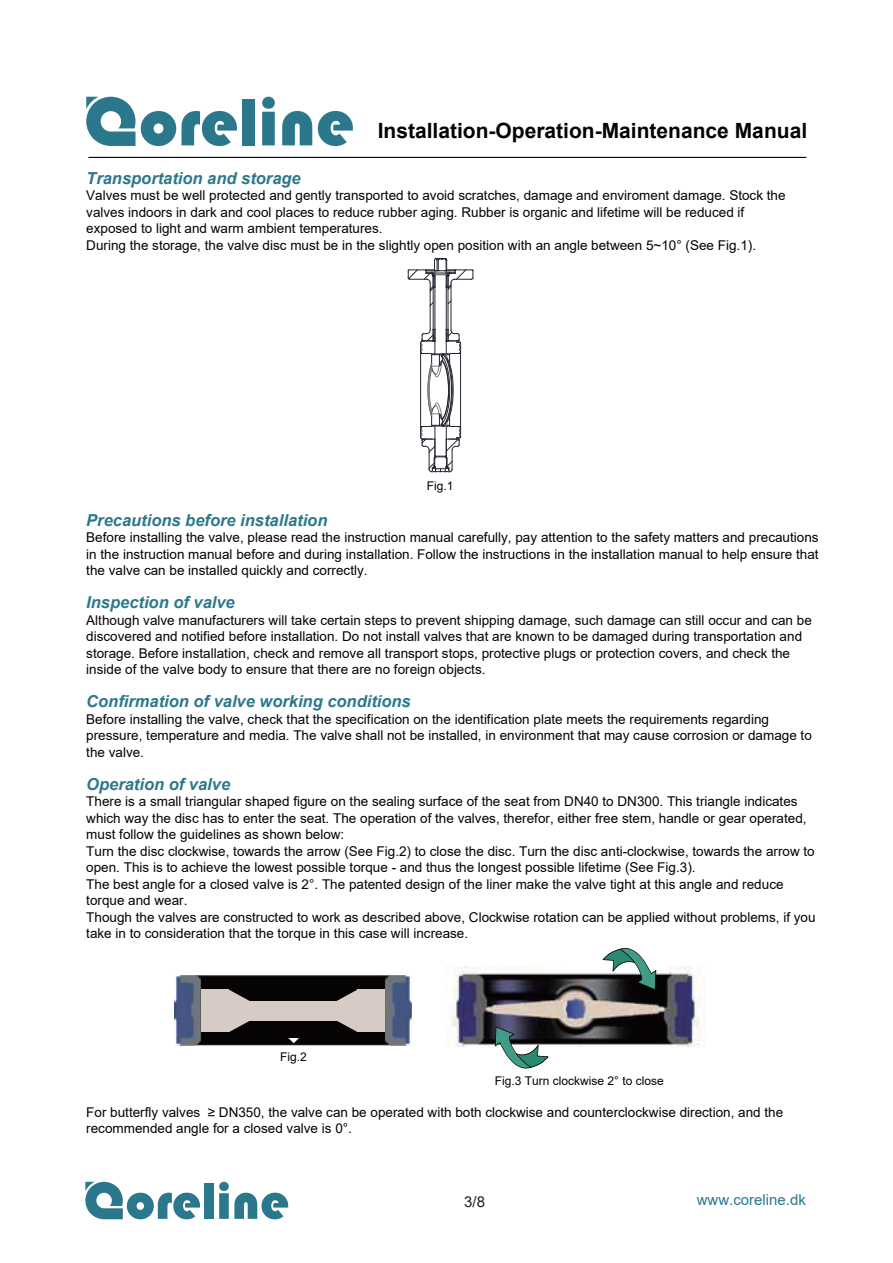
<style>
.page{position:relative;width:893px;height:1263px;background:#fff}
.page>*{position:absolute;margin:0;border:0;box-sizing:border-box;transform-origin:0 0}
.t1{font:700 21px "Arial";color:#030303}
.t2{font:italic 700 16.5px "Arial";color:#2c788c}
.t3{font:15px "Arial";color:#2b788c}
.t4{font:15px "Arial";color:#231f20}
.t5{font:13.5px/16.5px "Arial";color:#030303}
.t6{font:12px "Arial";color:#030303}
</style>
<div class="page">
<svg style="left:86px;top:97px;width:49px;height:49px"></svg>
<svg style="left:141px;top:111px;width:35px;height:35px"></svg>
<svg style="left:182px;top:111px;width:55px;height:35px"></svg>
<div style="left:242px;top:99px;width:13px;height:46px;background:#2b788c"></div>
<svg style="left:262px;top:97px;width:13px;height:48px"></svg>
<svg style="left:282px;top:111px;width:30px;height:34px"></svg>
<svg style="left:318px;top:111px;width:35px;height:35px"></svg>
<hr style="left:88px;top:157px;width:718px;height:1px;background:#030303">
<svg style="left:85px;top:1182px;width:115px;height:37px"></svg>
<div style="left:204px;top:1184px;width:10px;height:35px;background:#2b788c"></div>
<svg style="left:219px;top:1182px;width:69px;height:37px"></svg>
<img style="left:175px;top:975px;width:237px;height:70px">
<div style="left:201px;top:1001px;width:184px;height:19px;background:#d6ccc5"></div>
<div style="left:357px;top:989px;width:28px;height:43px;background:#d6ccc5"></div>
<svg style="left:332px;top:989px;width:25px;height:43px"></svg>
<div style="left:201px;top:989px;width:28px;height:43px;background:#d6ccc5"></div>
<svg style="left:229px;top:989px;width:25px;height:43px"></svg>
<svg style="left:288px;top:1038px;width:11px;height:5px"></svg>
<div style="left:285px;top:1030px;width:21px;height:8px;background:#070304"></div>
<img style="left:445px;top:966px;width:260px;height:81px">
<svg style="left:495px;top:1026px;width:54px;height:43px"></svg>
<svg style="left:603px;top:948px;width:53px;height:42px"></svg>
<hr style="left:435px;top:275px;width:1px;height:79px;background:#232730">
<hr style="left:446px;top:275px;width:1px;height:79px;background:#232730">
<hr style="left:448px;top:276px;width:1px;height:65px;background:#232730">
<hr style="left:433px;top:276px;width:1px;height:65px;background:#232730">
<hr style="left:430px;top:283px;width:1px;height:47px;background:#232730">
<hr style="left:451px;top:283px;width:1px;height:47px;background:#232730">
<svg style="left:447px;top:300px;width:5px;height:4px"></svg>
<svg style="left:430px;top:302px;width:4px;height:4px"></svg>
<svg style="left:408px;top:258px;width:66px;height:34px"></svg>
<svg style="left:420px;top:329px;width:41px;height:143px"></svg>
<h1 class="t1" style="left:378px;top:115px;width:431px">Installation-Operation-Maintenance Manual</h1>
<p class="t2" style="left:86px;top:167px;width:216px">Transportation and storage</p>
<p class="t5" style="left:86px;top:187px;width:701px">Valves must be well protected and gently transported to avoid scratches, damage and enviroment damage. Stock the valves indoors in dark and cool places to reduce rubber aging. Rubber is organic and lifetime will be reduced if exposed to light and warm ambient temperatures.<br>During the storage, the valve disc must be in the slightly open position with an angle between 5~10° (See Fig.1).</p>
<p class="t6" style="left:427px;top:477px;width:28px">Fig.1</p>
<p class="t2" style="left:86px;top:509px;width:243px">Precautions before installation</p>
<p class="t5" style="left:86px;top:529px;width:734px;text-align:justify">Before installing the valve, please read the instruction manual carefully, pay attention to the safety matters and precautions in the instruction manual before and during installation. Follow the instructions in the installation manual to help ensure that the valve can be installed quickly and correctly.</p>
<p class="t2" style="left:86px;top:592px;width:150px">Inspection of valve</p>
<p class="t5" style="left:86px;top:612px;width:727px">Although valve manufacturers will take certain steps to prevent shipping damage, such damage can still occur and can be discovered and notified before installation. Do not install valves that are known to be damaged during transportation and storage. Before installation, check and remove all transport stops, protective plugs or protection covers, and check the inside of the valve body to ensure that there are no foreign objects.</p>
<p class="t2" style="left:86px;top:691px;width:326px">Confirmation of valve working conditions</p>
<p class="t5" style="left:86px;top:711px;width:727px">Before installing the valve, check that the specification on the identification plate meets the requirements regarding pressure, temperature and media. The valve shall not be installed, in environment that may cause corrosion or damage to the valve.</p>
<p class="t2" style="left:86px;top:773px;width:145px">Operation of valve</p>
<p class="t5" style="left:86px;top:793px;width:731px">There is a small triangular shaped figure on the sealing surface of the seat from DN40 to DN300. This triangle indicates which way the disc has to enter the seat. The operation of the valves, therefor, either free stem, handle or gear operated, must follow the guidelines as shown below:<br>Turn the disc clockwise, towards the arrow (See Fig.2) to close the disc. Turn the disc anti-clockwise, towards the arrow to open. This is to achieve the lowest possible torque - and thus the longest possible lifetime (See Fig.3).<br>The best angle for a closed valve is 2°. The patented design of the liner make the valve tight at this angle and reduce torque and wear.<br>Though the valves are constructed to work as described above, Clockwise rotation can be applied without problems, if you take in to consideration that the torque in this case will increase.</p>
<p class="t6" style="left:280px;top:1048px;width:28px">Fig.2</p>
<p class="t6" style="left:495px;top:1073px;width:170px">Fig.3 Turn clockwise 2° to close</p>
<p class="t5" style="left:86px;top:1104px;width:698px">For butterfly valves ≥ DN350, the valve can be operated with both clockwise and counterclockwise direction, and the recommended angle for a closed valve is 0°.</p>
<p class="t4" style="left:464px;top:1191px;width:22px">3/8</p>
<p class="t3" style="left:697px;top:1189px;width:111px">www.coreline.dk</p>
</div>
